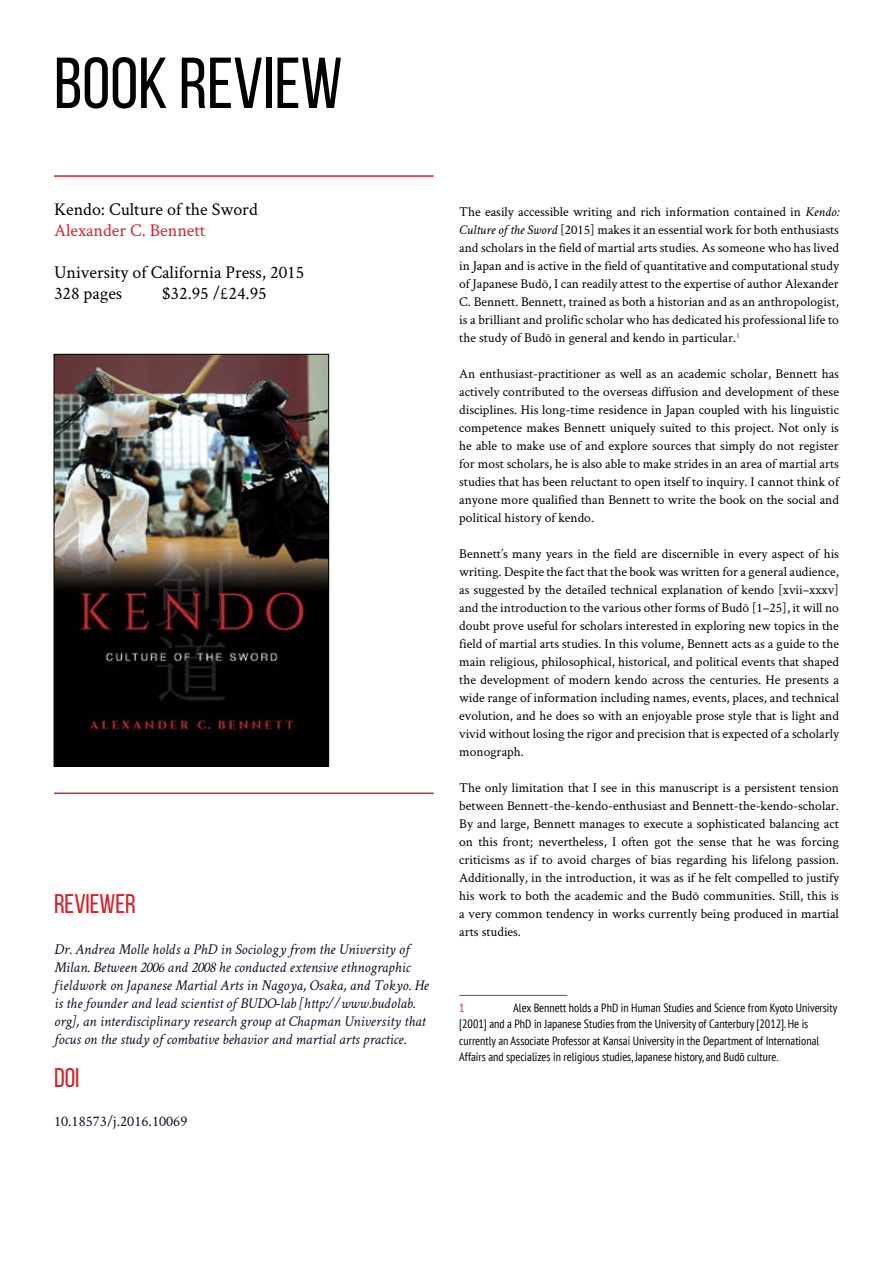
<style>
.page{position:relative;width:893px;height:1263px;background:#fff}
.page>*{position:absolute;margin:0;border:0;box-sizing:border-box;transform-origin:0 0}
.t1{font:72px "Bebas Neue";color:#000}
.t2{font:27px "Bebas Neue";color:#d2232a}
.t3{font:18px/21px "Crimson Text";color:#000}
.t4{font:18px "Crimson Text";color:#d2232a}
.t5{font:italic 15px/18px "Crimson Text";color:#0e1228}
.t6{font:15px "Crimson Text";color:#0e1228}
.t7{font:13.5px/18px "Crimson Text";color:#000;text-align:justify}
.t8{font:condensed 12px/16.5px "PT Sans";color:#000}
.t9{font:condensed 12px "PT Sans";color:#d2232a}
.s1{font-style:italic}
</style>
<div class="page">
<hr style="left:54px;top:175px;width:380px;height:2px;background:#d2232a">
<hr style="left:54px;top:792px;width:380px;height:2px;background:#d2232a">
<hr style="left:459px;top:995px;width:108px;height:1px;background:#d2232a">
<img style="left:56px;top:356px;width:271px;height:408px">
<div style="left:54px;top:354px;width:275px;height:412px;border:1px solid #000"></div>
<h1 class="t1" style="left:54px;top:44px;width:290px">BOOK REVIEW</h1>
<h3 class="t3" style="left:54px;top:198px;width:205px">Kendo: Culture of the Sword</h3>
<h3 class="t4" style="left:54px;top:218px;width:153px">Alexander C. Bennett</h3>
<h3 class="t3" style="left:54px;top:261px;width:252px">University of California Press, 2015<br>328 pages</h3>
<h3 class="t3" style="left:162px;top:282px;width:106px">$32.95 /£24.95</h3>
<h2 class="t2" style="left:54px;top:889px;width:83px">REVIEWER</h2>
<p class="t5" style="left:54px;top:940px;width:376px">Dr. Andrea Molle holds a PhD in Sociology from the University of Milan. Between 2006 and 2008 he conducted extensive ethnographic fieldwork on Japanese Martial Arts in Nagoya, Osaka, and Tokyo. He is the founder and lead scientist of BUDO-lab [http://www.budolab. org], an interdisciplinary research group at Chapman University that focus on the study of combative behavior and martial arts practice.</p>
<h2 class="t2" style="left:54px;top:1063px;width:27px">DOI</h2>
<p class="t6" style="left:54px;top:1111px;width:135px">10.18573/j.2016.10069</p>
<p class="t7" style="left:459px;top:202px;width:381px">The easily accessible writing and rich information contained in <span class="s1">Kendo:<br>Culture of the Sword</span> [2015] makes it an essential work for both enthusiasts and scholars in the field of martial arts studies. As someone who has lived in Japan and is active in the field of quantitative and computational study of Japanese Budō, I can readily attest to the expertise of author Alexander C. Bennett. Bennett, trained as both a historian and as an anthropologist, is a brilliant and prolific scholar who has dedicated his professional life to the study of Budō in general and kendo in particular.<sup>1</sup></p>
<p class="t7" style="left:459px;top:364px;width:381px">An enthusiast-practitioner as well as an academic scholar, Bennett has actively contributed to the overseas diffusion and development of these disciplines. His long-time residence in Japan coupled with his linguistic competence makes Bennett uniquely suited to this project. Not only is he able to make use of and explore sources that simply do not register for most scholars, he is also able to make strides in an area of martial arts studies that has been reluctant to open itself to inquiry. I cannot think of anyone more qualified than Bennett to write the book on the social and political history of kendo.</p>
<p class="t7" style="left:459px;top:544px;width:381px">Bennett’s many years in the field are discernible in every aspect of his writing. Despite the fact that the book was written for a general audience, as suggested by the detailed technical explanation of kendo [xvii–xxxv] and the introduction to the various other forms of Budō [1–25], it will no doubt prove useful for scholars interested in exploring new topics in the field of martial arts studies. In this volume, Bennett acts as a guide to the main religious, philosophical, historical, and political events that shaped the development of modern kendo across the centuries. He presents a wide range of information including names, events, places, and technical evolution, and he does so with an enjoyable prose style that is light and vivid without losing the rigor and precision that is expected of a scholarly monograph.</p>
<p class="t7" style="left:459px;top:778px;width:381px">The only limitation that I see in this manuscript is a persistent tension between Bennett-the-kendo-enthusiast and Bennett-the-kendo-scholar.<br>By and large, Bennett manages to execute a sophisticated balancing act on this front; nevertheless, I often got the sense that he was forcing criticisms as if to avoid charges of bias regarding his lifelong passion.<br>Additionally, in the introduction, it was as if he felt compelled to justify his work to both the academic and the Budō communities. Still, this is a very common tendency in works currently being produced in martial arts studies.</p>
<p class="t8" style="left:459px;top:1000px;width:380px;text-indent:54px">Alex Bennett holds a PhD in Human Studies and Science from Kyoto University [2001] and a PhD in Japanese Studies from the University of Canterbury [2012]. He is currently an Associate Professor at Kansai University in the Department of International Affairs and specializes in religious studies, Japanese history, and Budō culture.</p>
<p class="t9" style="left:459px;top:1001px;width:7px">1</p>
</div>
